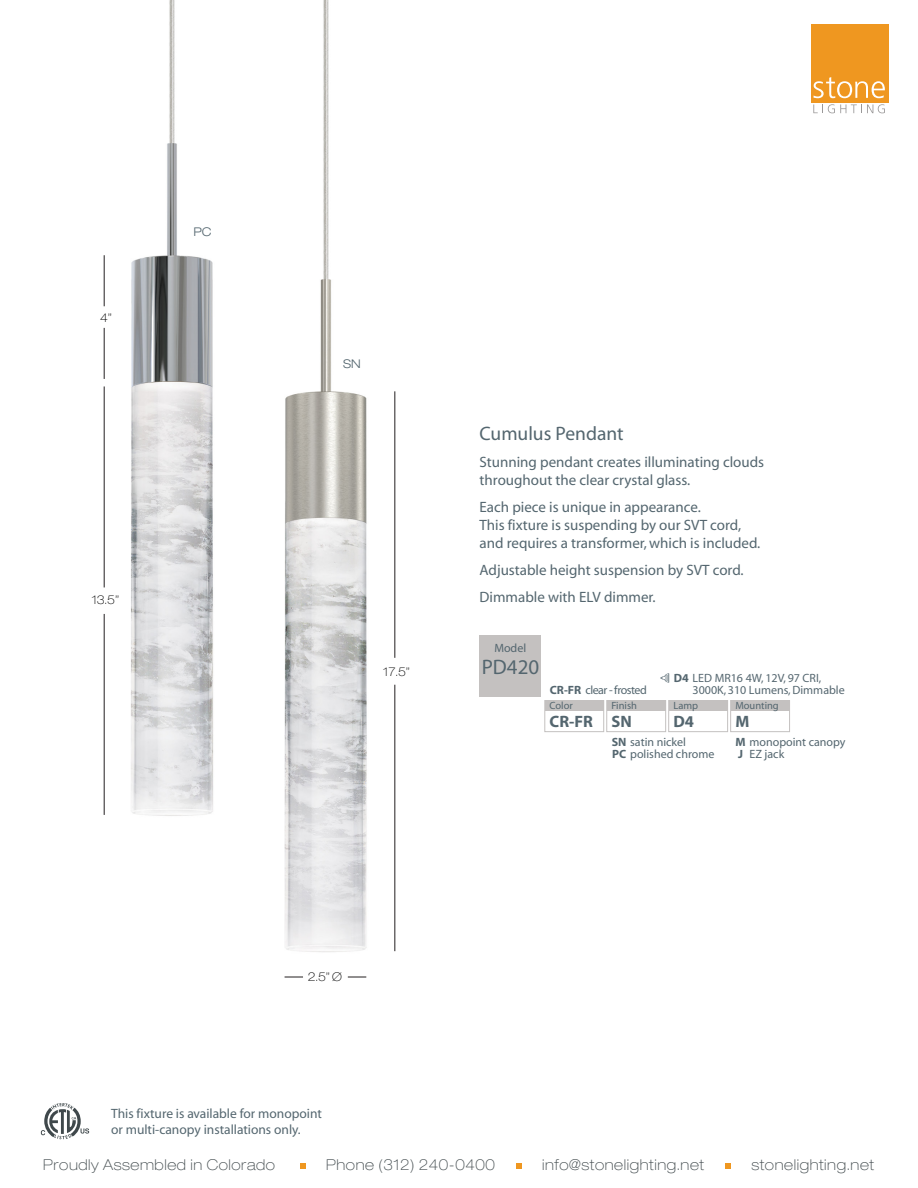
<style>
.page{position:relative;width:918px;height:1188px;background:#fff}
.page>*{position:absolute;margin:0;border:0;box-sizing:border-box;transform-origin:0 0}
.t1{font:21px "Myriad";color:#54666f}
.t2{font:19.5px "Myriad";color:#54666f}
.t3{font:700 16.5px "Myriad";color:#54666f}
.t4{font:15px/18px "Myriad";color:#54666f}
.t5{font:100 expanded 15px "Helvetica Neue LT Std";letter-spacing:.04em;color:#3f484b}
.t6{font:13.5px/16.2px "Myriad";color:#54666f}
.t7{font:12px/12px "Myriad";color:#54666f}
.t8{font:12px/12px "Myriad";color:#556770}
.t9{font:12px "Myriad";letter-spacing:-.04em;color:#54666f}
.t10{font:100 expanded 12px "Helvetica Neue LT Std";color:#000}
.t11{font:300 expanded 12px "Helvetica Neue LT Std";color:#54666f}
.t12{font:10.5px "Myriad";color:#54666f}
.s1{font-weight:700}
.s2{font-weight:700;color:#54666f}
</style>
<div class="page">
<img style="left:131px;top:0;width:83px;height:816px">
<img style="left:284px;top:0;width:83px;height:952px">
<svg style="left:285px;top:977px;width:18px;height:1px"></svg>
<svg style="left:348px;top:977px;width:18px;height:1px"></svg>
<hr style="left:395px;top:685px;width:1px;height:266px;background:#231f20">
<hr style="left:395px;top:391px;width:1px;height:267px;background:#231f20">
<hr style="left:104px;top:386px;width:1px;height:201px;background:#231f20">
<hr style="left:104px;top:614px;width:1px;height:201px;background:#231f20">
<hr style="left:104px;top:328px;width:1px;height:51px;background:#231f20">
<hr style="left:104px;top:255px;width:1px;height:51px;background:#231f20">
<div style="left:544px;top:700px;width:60px;height:32px;border:1px solid #c4c1c0"></div>
<div style="left:545px;top:701px;width:59px;height:10px;background:#c4c1c0"></div>
<div style="left:606px;top:700px;width:60px;height:32px;border:1px solid #c4c1c0"></div>
<div style="left:607px;top:701px;width:59px;height:10px;background:#c4c1c0"></div>
<div style="left:668px;top:700px;width:60px;height:32px;border:1px solid #c4c1c0"></div>
<div style="left:669px;top:701px;width:59px;height:10px;background:#c4c1c0"></div>
<div style="left:730px;top:700px;width:60px;height:32px;border:1px solid #c4c1c0"></div>
<div style="left:731px;top:701px;width:59px;height:10px;background:#c4c1c0"></div>
<svg style="left:660px;top:673px;width:9px;height:10px"></svg>
<div style="left:480px;top:635px;width:61px;height:62px;background:#c4c1c0"></div>
<svg style="left:813px;top:104px;width:72px;height:9px"></svg>
<div style="left:811px;top:24px;width:78px;height:78px;background:#ef9720"></div>
<svg style="left:813px;top:77px;width:72px;height:21px"></svg>
<svg style="left:41px;top:1103px;width:48px;height:36px"></svg>
<svg style="left:300px;top:1163px;width:6px;height:5px"></svg>
<svg style="left:516px;top:1163px;width:5px;height:5px"></svg>
<svg style="left:725px;top:1163px;width:6px;height:5px"></svg>
<p class="t10" style="left:100px;top:310px;width:13px">4”</p>
<p class="t11" style="left:194px;top:225px;width:20px">PC</p>
<p class="t10" style="left:92px;top:593px;width:29px">13.5”</p>
<p class="t11" style="left:343px;top:356px;width:19px">SN</p>
<p class="t10" style="left:383px;top:665px;width:28px">17.5”</p>
<h2 class="t2" style="left:480px;top:424px;width:146px">Cumulus Pendant</h2>
<p class="t4" style="left:480px;top:454px;width:286px">Stunning pendant creates illuminating clouds throughout the clear crystal glass.</p>
<p class="t4" style="left:480px;top:499px;width:282px">Each piece is unique in appearance.<br>This fixture is suspending by our SVT cord, and requires a transformer, which is included.</p>
<p class="t4" style="left:480px;top:558px;width:266px;line-height:27px">Adjustable height suspension by SVT cord.<br>Dimmable with ELV dimmer.</p>
<p class="t7" style="left:494px;top:643px;width:33px">Model</p>
<h1 class="t1" style="left:482px;top:656px;width:59px">PD420</h1>
<p class="t9" style="left:550px;top:684px;width:99px"><span class="s1">CR-FR</span> clear - frosted</p>
<p class="t8" style="left:693px;top:672px;width:154px;text-indent:-19px"><span class="s2">D4</span> LED MR16 4W, 12V, 97 CRI,<br>3000K, 310 Lumens, Dimmable</p>
<p class="t12" style="left:550px;top:700px;width:25px">Color</p>
<p class="t3" style="left:550px;top:713px;width:45px">CR-FR</p>
<p class="t12" style="left:611px;top:700px;width:27px">Finish</p>
<p class="t3" style="left:611px;top:713px;width:22px">SN</p>
<p class="t7" style="left:612px;top:736px;width:104px"><span class="s1">SN</span> satin nickel<br><span class="s1">PC</span> polished chrome</p>
<p class="t7" style="left:736px;top:736px;width:112px"><span class="s1">M</span> monopoint canopy<br><span class="s1">J</span></p>
<p class="t12" style="left:735px;top:700px;width:45px">Mounting</p>
<p class="t3" style="left:735px;top:713px;width:15px">M</p>
<p class="t12" style="left:673px;top:700px;width:26px">Lamp</p>
<p class="t3" style="left:673px;top:713px;width:22px">D4</p>
<p class="t7" style="left:750px;top:748px;width:36px">EZ jack</p>
<p class="t10" style="left:308px;top:970px;width:36px">2.5” Ø</p>
<p class="t6" style="left:111px;top:1106px;width:212px">This fixture is available for monopoint or multi-canopy installations only.</p>
<p class="t5" style="left:43px;top:1155px;width:233px">Proudly Assembled in Colorado</p>
<p class="t5" style="left:326px;top:1155px;width:170px">Phone (312) 240-0400</p>
<p class="t5" style="left:542px;top:1155px;width:164px">info@stonelighting.net</p>
<p class="t5" style="left:751px;top:1155px;width:124px">stonelighting.net</p>
</div>
